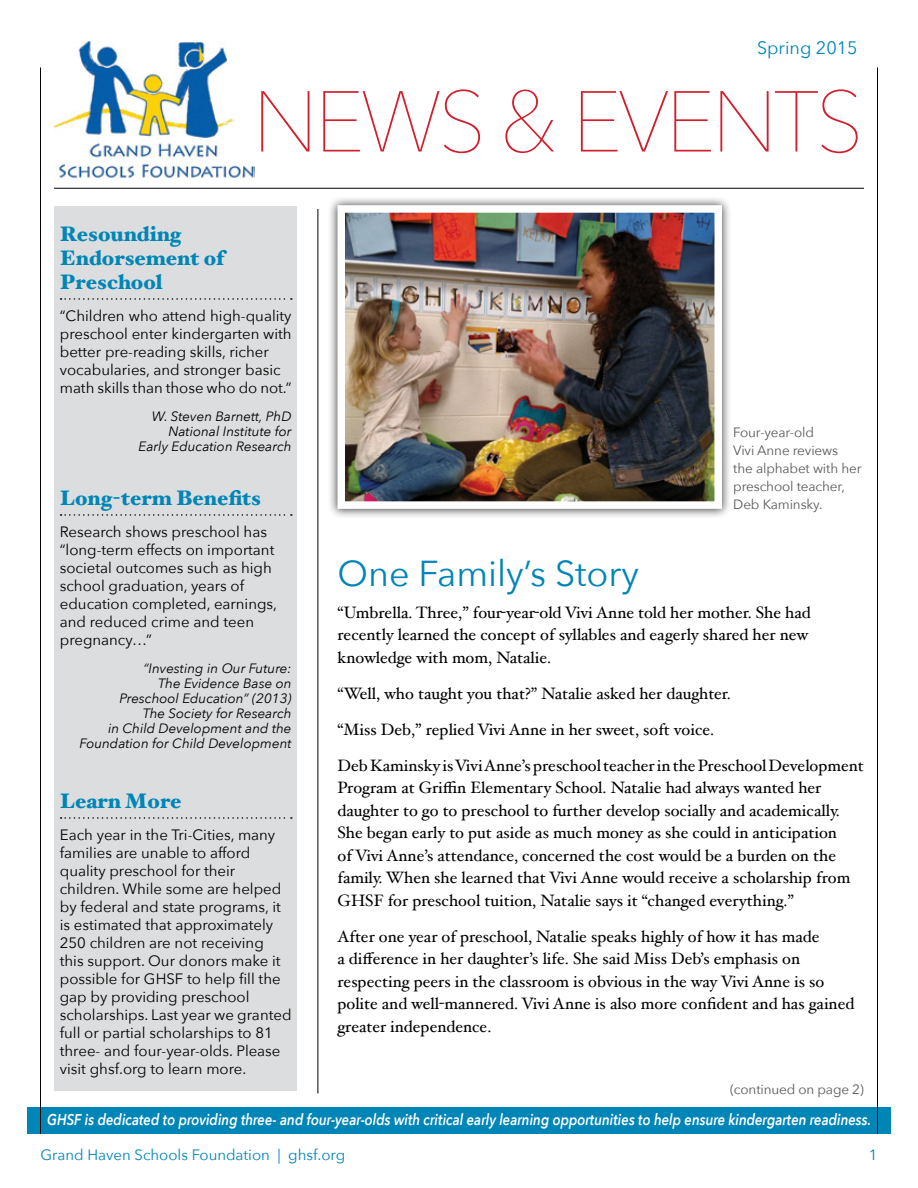
<style>
.page{position:relative;width:918px;height:1188px;background:#fff}
.page>*{position:absolute;margin:0;border:0;box-sizing:border-box;transform-origin:0 0}
.t1{font:36px "Avenir Next";color:#0085b7}
.t2{font:900 21px/24px "Hoefler Text";color:#0085b7}
.t3{font:18px "Avenir Next";color:#0085b7}
.t4{font:16.5px/22.5px "Hoefler Text";color:#000}
.t5{font:italic 600 15.6px "Avenir Next";color:#fff;scale:.85 1}
.t6{font:15px/18px "Avenir Next";color:#000}
.t7{font:15px "Avenir Next";color:#0085b7}
.t8{font:italic 13.5px/15px "Avenir Next";color:#000;text-align:right}
.t9{font:13.5px/18px "Avenir Next";letter-spacing:-.01em;color:#58595b}
</style>
<div class="page">
<div style="left:27px;top:1107px;width:864px;height:27px;background:#0085b7"></div>
<div style="left:54px;top:206px;width:243px;height:885px;background:#dcddde"></div>
<hr style="left:40px;top:68px;width:1px;height:1066px;background:#000">
<hr style="left:877px;top:68px;width:1px;height:1066px;background:#000">
<hr style="left:318px;top:209px;width:1px;height:885px;background:#000">
<hr style="left:54px;top:188px;width:810px;height:1px;background:#000">
<img style="left:54px;top:41px;width:200px;height:138px">
<svg style="left:261px;top:89px;width:597px;height:64px"></svg>
<div style="left:328px;top:195px;width:404px;height:323px;background:#000;opacity:.75"></div>
<img style="left:347px;top:214px;width:366px;height:286px">
<div style="left:338px;top:205px;width:384px;height:304px;border:8px solid #fff"></div>
<svg style="left:61px;top:298px;width:231px;height:2px"></svg>
<svg style="left:61px;top:514px;width:231px;height:2px"></svg>
<svg style="left:61px;top:817px;width:231px;height:2px"></svg>
<p class="t3" style="left:757px;top:37px;width:102px">Spring 2015</p>
<p class="t2" style="left:60px;top:222px;width:166px">Resounding<br>Endorsement of<br>Preschool</p>
<p class="t6" style="left:60px;top:307px;width:233px">“Children who attend high-quality preschool enter kindergarten with better pre-reading skills, richer vocabularies, and stronger basic math skills than those who do not.”</p>
<p class="t8" style="left:139px;top:409px;width:155px">W. Steven Barnett, PhD<br>National Institute for<br>Early Education Research</p>
<p class="t2" style="left:60px;top:486px;width:203px">Long-term Benefits</p>
<p class="t6" style="left:60px;top:523px;width:219px">Research shows preschool has “long-term effects on important societal outcomes such as high school graduation, years of education completed, earnings, and reduced crime and teen pregnancy…”</p>
<p class="t8" style="left:80px;top:661px;width:214px">“Investing in Our Future:<br>The Evidence Base on<br>Preschool Education” (2013)<br>The Society for Research<br>in Child Development and the<br>Foundation for Child Development</p>
<p class="t9" style="left:733px;top:423px;width:130px">Four-year-old<br>Vivi Anne reviews<br>the alphabet with her preschool teacher,<br>Deb Kaminsky.</p>
<h1 class="t1" style="left:338px;top:552px;width:303px">One Family’s Story</h1>
<p class="t4" style="left:338px;top:601px;width:475px">“Umbrella. Three,” four-year-old Vivi Anne told her mother. She had recently learned the concept of syllables and eagerly shared her new knowledge with mom, Natalie.</p>
<p class="t4" style="left:338px;top:675px;width:528px;line-height:36px">“Well, who taught you that?” Natalie asked her daughter.<br>“Miss Deb,” replied Vivi Anne in her sweet, soft voice.<br>Deb Kaminsky is Vivi Anne’s preschool teacher in the Preschool Development</p>
<p class="t4" style="left:338px;top:776px;width:514px">Program at Griffin Elementary School. Natalie had always wanted her daughter to go to preschool to further develop socially and academically.<br>She began early to put aside as much money as she could in anticipation of Vivi Anne’s attendance, concerned the cost would be a burden on the family. When she learned that Vivi Anne would receive a scholarship from GHSF for preschool tuition, Natalie says it “changed everything.”</p>
<p class="t4" style="left:338px;top:925px;width:518px">After one year of preschool, Natalie speaks highly of how it has made<br>a difference in her daughter’s life. She said Miss Deb’s emphasis on respecting peers in the classroom is obvious in the way Vivi Anne is so polite and well-mannered. Vivi Anne is also more confident and has gained greater independence.</p>
<p class="t2" style="left:60px;top:789px;width:123px">Learn More</p>
<p class="t6" style="left:60px;top:826px;width:233px">Each year in the Tri-Cities, many families are unable to afford quality preschool for their children. While some are helped by federal and state programs, it is estimated that approximately<br>250 children are not receiving<br>this support. Our donors make it possible for GHSF to help fill the gap by providing preschool scholarships. Last year we granted full or partial scholarships to 81 three- and four-year-olds. Please visit ghsf.org to learn more.</p>
<p class="t5" style="left:47px;top:1110px;width:971px">GHSF is dedicated to providing three- and four-year-olds with critical early learning opportunities to help ensure kindergarten readiness.</p>
<p class="t9" style="left:730px;top:1080px;width:135px">(continued on page 2)</p>
<p class="t7" style="left:40px;top:1146px;width:306px">Grand Haven Schools Foundation | ghsf.org</p>
<p class="t7" style="left:869px;top:1146px;width:10px">1</p>
</div>
